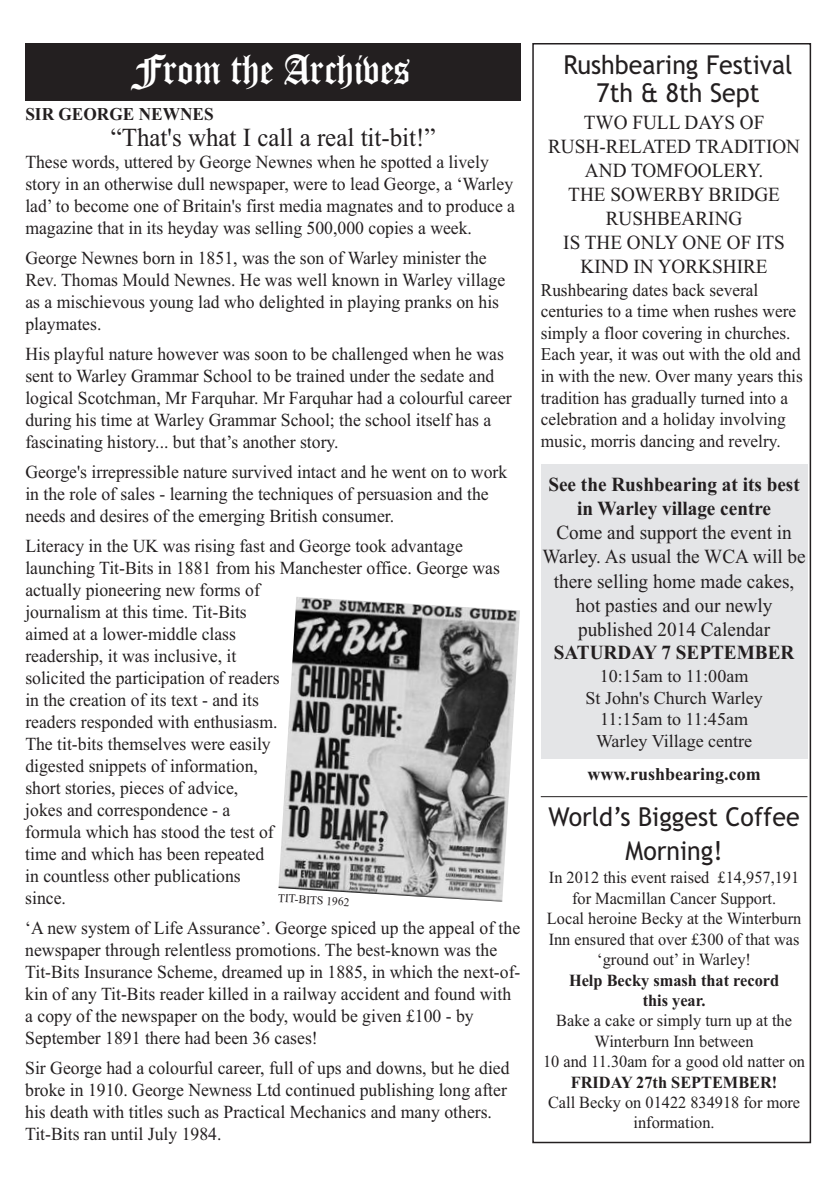
<style>
.page{position:relative;width:834px;height:1191px;background:#fff}
.page>*{position:absolute;margin:0;border:0;box-sizing:border-box;transform-origin:0 0}
.t1{font:46px "Cloister Black BT";color:#fff;scale:.96 1}
.t2{font:26px/28px "Trebuchet MS";color:#231f20;text-align:center;scale:.96 1}
.t3{font:26px "Times New Roman";color:#231f20;scale:.96 1}
.t4{font:20px/24px "Times New Roman";color:#231f20;text-align:center;scale:.96 1}
.t5{font:700 20px/24px "Times New Roman";color:#231f20;text-align:center;scale:.96 1}
.t6{font:18.4px/22px "Times New Roman";color:#231f20;scale:.96 1}
.t7{font:18px/21.6px "Times New Roman";color:#231f20;scale:.96 1}
.t8{font:18px/21.6px "Times New Roman";color:#231f20;text-align:center}
.t9{font:700 18px "Times New Roman";color:#231f20}
.t10{font:700 18px "Times New Roman";color:#231f20;scale:.96 1}
.t11{font:17px/20.4px "Times New Roman";color:#231f20;text-align:center;scale:.96 1}
.t12{font:700 17px/20.4px "Times New Roman";color:#231f20;text-align:center;scale:.96 1}
.t13{font:12px "Times New Roman";color:#231f20;scale:.96 1}
</style>
<div class="page">
<div style="left:532px;top:43px;width:279px;height:1100px;border:2px solid #231f20"></div>
<div style="left:25px;top:43px;width:496px;height:57px;background:#231f20"></div>
<img style="left:278px;top:597px;width:242px;height:304px">
<hr style="left:540px;top:796px;width:267px;height:1px;background:#231f20">
<div style="left:540px;top:465px;width:267px;height:294px;background:#e4e5e7"></div>
<h1 class="t1" style="left:136px;top:54px;width:287px">From the Archives</h1>
<p class="t10" style="left:25px;top:103px;width:198px">SIR GEORGE NEWNES</p>
<h2 class="t3" style="left:111px;top:121px;width:340px">“That's what I call a real tit-bit!”</h2>
<p class="t6" style="left:25px;top:150px;width:511px">These words, uttered by George Newnes when he spotted a lively story in an otherwise dull newspaper, were to lead George, a ‘Warley lad’ to become one of Britain's first media magnates and to produce a magazine that in its heyday was selling 500,000 copies a week.</p>
<p class="t6" style="left:25px;top:246px;width:501px">George Newnes born in 1851, was the son of Warley minister the Rev. Thomas Mould Newnes. He was well known in Warley village as a mischievous young lad who delighted in playing pranks on his playmates.</p>
<p class="t6" style="left:25px;top:342px;width:508px">His playful nature however was soon to be challenged when he was sent to Warley Grammar School to be trained under the sedate and logical Scotchman, Mr Farquhar. Mr Farquhar had a colourful career during his time at Warley Grammar School; the school itself has a fascinating history... but that’s another story.</p>
<p class="t6" style="left:25px;top:460px;width:503px">George's irrepressible nature survived intact and he went on to work in the role of sales - learning the techniques of persuasion and the needs and desires of the emerging British consumer.</p>
<p class="t6" style="left:25px;top:534px;width:496px">Literacy in the UK was rising fast and George took advantage launching Tit-Bits in 1881 from his Manchester office. George was actually pioneering new forms of<br>journalism at this time. Tit-Bits<br>aimed at a lower-middle class<br>readership, it was inclusive, it<br>solicited the participation of readers<br>in the creation of its text - and its<br>readers responded with enthusiasm.<br>The tit-bits themselves were easily<br>digested snippets of information,<br>short stories, pieces of advice,<br>jokes and correspondence - a<br>formula which has stood the test of<br>time and which has been repeated<br>in countless other publications<br>since.</p>
<p class="t6" style="left:25px;top:916px;width:517px">‘A new system of Life Assurance’. George spiced up the appeal of the newspaper through relentless promotions. The best-known was the Tit-Bits Insurance Scheme, dreamed up in 1885, in which the next-of&shy;kin of any Tit-Bits reader killed in a railway accident and found with a copy of the newspaper on the body, would be given £100 - by September 1891 there had been 36 cases!</p>
<p class="t6" style="left:25px;top:1056px;width:506px">Sir George had a colourful career, full of ups and downs, but he died broke in 1910. George Newness Ltd continued publishing long after his death with titles such as Practical Mechanics and many others.<br>Tit-Bits ran until July 1984.</p>
<p class="t13" style="left:278px;top:891px;width:76px;rotate:3deg">TIT-BITS 1962</p>
<h2 class="t2" style="left:563px;top:51px;width:240px">Rushbearing Festival<br>7th &amp; 8th Sept</h2>
<p class="t4" style="left:548px;top:110px;width:264px">TWO FULL DAYS OF<br>RUSH-RELATED TRADITION<br>AND TOMFOOLERY.<br>THE SOWERBY BRIDGE<br>RUSHBEARING<br>IS THE ONLY ONE OF ITS<br>KIND IN YORKSHIRE</p>
<p class="t7" style="left:540px;top:278px;width:274px">Rushbearing dates back several centuries to a time when rushes were simply a floor covering in churches.<br>Each year, it was out with the old and in with the new. Over many years this tradition has gradually turned into a celebration and a holiday involving music, morris dancing and revelry.</p>
<p class="t5" style="left:548px;top:472px;width:263px">See the Rushbearing at its best in Warley village centre</p>
<p class="t4" style="left:542px;top:520px;width:275px">Come and support the event in<br>Warley. As usual the WCA will be there selling home made cakes, hot pasties and our newly published 2014 Calendar</p>
<p class="t5" style="left:553px;top:640px;width:252px">SATURDAY 7 SEPTEMBER</p>
<p class="t8" style="left:585px;top:665px;width:178px">10:15am to 11:00am<br>St John's Church Warley<br>11:15am to 11:45am<br>Warley Village centre</p>
<p class="t9" style="left:587px;top:763px;width:175px">www.rushbearing.com</p>
<h2 class="t2" style="left:548px;top:799px;width:263px;line-height:34px">World’s Biggest Coffee<br>Morning!</h2>
<p class="t11" style="left:547px;top:867px;width:266px">In 2012 this event raised £14,957,191 for Macmillan Cancer Support.<br>Local heroine Becky at the Winterburn Inn ensured that over £300 of that was ‘ground out’ in Warley!</p>
<p class="t12" style="left:569px;top:969px;width:220px">Help Becky smash that record this year.</p>
<p class="t11" style="left:543px;top:1010px;width:274px">Bake a cake or simply turn up at the<br>Winterburn Inn between<br>10 and 11.30am for a good old natter on</p>
<p class="t12" style="left:570px;top:1071px;width:217px">FRIDAY 27th SEPTEMBER!</p>
<p class="t11" style="left:548px;top:1091px;width:264px">Call Becky on 01422 834918 for more information.</p>
</div>
